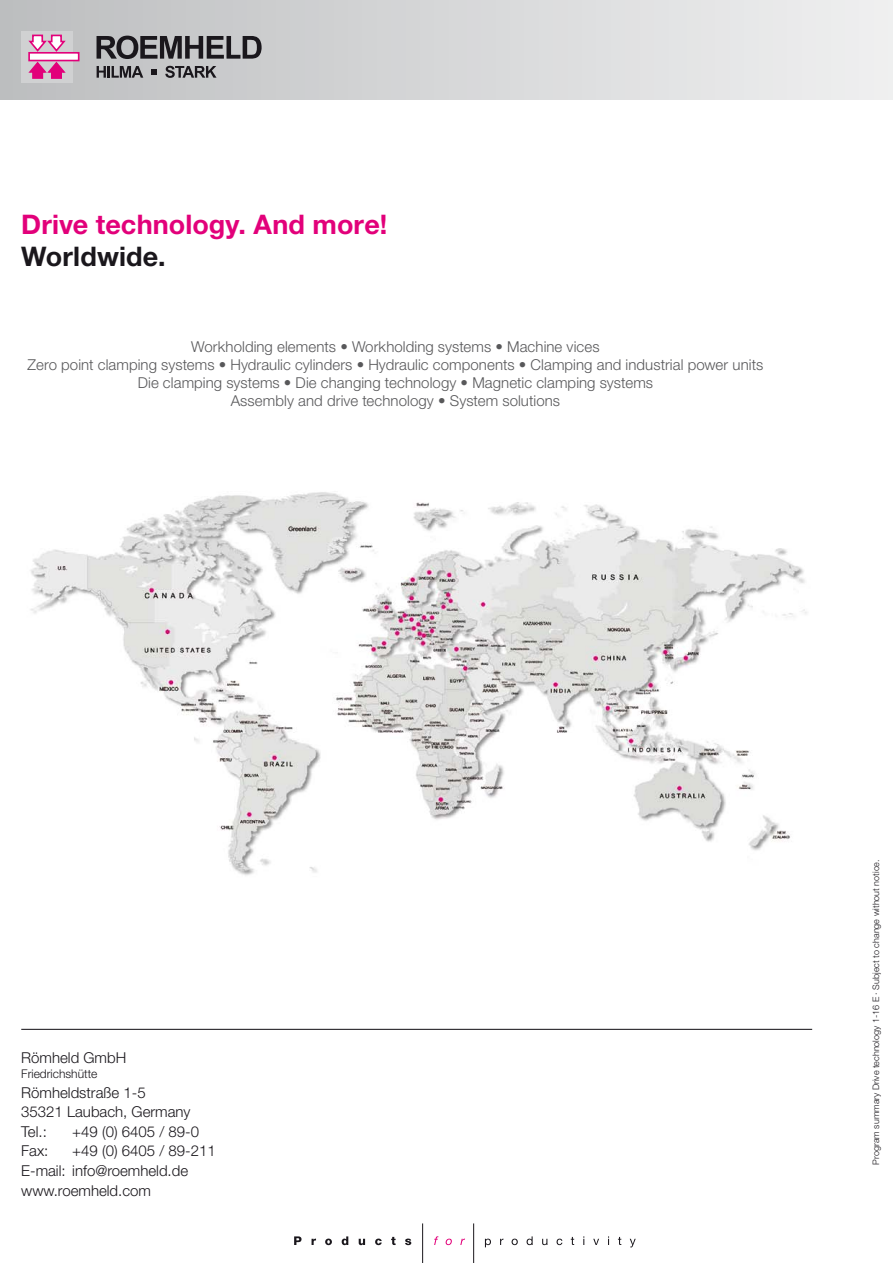
<style>
.page{position:relative;width:893px;height:1263px;background:#fff}
.page>*{position:absolute;margin:0;border:0;box-sizing:border-box;transform-origin:0 0}
.t1{font:700 27px "Helvetica Neue";letter-spacing:.005em;color:#e2007a}
.t2{font:700 27px "Helvetica Neue";letter-spacing:.005em;color:#1a171c}
.t3{font:300 15px/18px "Helvetica Neue";letter-spacing:.005em;color:#58585a;text-align:center}
.t4{font:300 15px/19.5px "Helvetica Neue";color:#1a171c}
.t5{font:300 12px "Helvetica Neue";color:#1a171c}
.t6{font:300 9px "Helvetica Neue";color:#1a171c}
</style>
<div class="page">
<div style="left:0;top:0;width:893px;height:99px;background:linear-gradient(to right,#bcbebf,#f0f0f1)"></div>
<svg style="left:294px;top:1236px;width:7px;height:9px"></svg>
<svg style="left:312px;top:1238px;width:4px;height:7px"></svg>
<svg style="left:325px;top:1238px;width:7px;height:7px"></svg>
<svg style="left:342px;top:1236px;width:6px;height:9px"></svg>
<svg style="left:359px;top:1239px;width:6px;height:6px"></svg>
<svg style="left:375px;top:1238px;width:7px;height:7px"></svg>
<svg style="left:391px;top:1237px;width:5px;height:8px"></svg>
<svg style="left:405px;top:1238px;width:6px;height:7px"></svg>
<svg style="left:434px;top:1236px;width:4px;height:9px"></svg>
<svg style="left:446px;top:1238px;width:6px;height:7px"></svg>
<svg style="left:460px;top:1238px;width:5px;height:7px"></svg>
<svg style="left:485px;top:1238px;width:6px;height:9px"></svg>
<svg style="left:500px;top:1238px;width:3px;height:7px"></svg>
<svg style="left:512px;top:1238px;width:6px;height:7px"></svg>
<svg style="left:527px;top:1236px;width:6px;height:9px"></svg>
<svg style="left:542px;top:1239px;width:5px;height:6px"></svg>
<svg style="left:557px;top:1238px;width:5px;height:7px"></svg>
<svg style="left:571px;top:1237px;width:3px;height:8px"></svg>
<svg style="left:593px;top:1239px;width:6px;height:6px"></svg>
<svg style="left:618px;top:1237px;width:3px;height:8px"></svg>
<svg style="left:630px;top:1239px;width:6px;height:8px"></svg>
<hr style="left:422px;top:1223px;width:1px;height:40px;background:#1a171c">
<hr style="left:473px;top:1223px;width:1px;height:40px;background:#1a171c">
<div style="left:22px;top:31px;width:51px;height:52px;background:#d0d1d2"></div>
<div style="left:28px;top:52px;width:52px;height:9px;background:#fff;border:2px solid #e2007a"></div>
<svg style="left:28px;top:34px;width:39px;height:19px"></svg>
<svg style="left:28px;top:60px;width:39px;height:19px"></svg>
<svg style="left:97px;top:36px;width:165px;height:23px;background:#6c6b6e"></svg>
<svg style="left:97px;top:66px;width:46px;height:12px"></svg>
<svg style="left:165px;top:66px;width:51px;height:12px"></svg>
<svg style="left:151px;top:69px;width:6px;height:6px"></svg>
<hr style="left:21px;top:1029px;width:791px;height:1px;background:#1a171c">
<img style="left:30px;top:492px;width:777px;height:384px">
<h1 class="t1" style="left:21px;top:207px;width:368px">Drive technology. And more!</h1>
<h1 class="t2" style="left:21px;top:240px;width:146px">Worldwide.</h1>
<p class="t3" style="left:28px;top:337px;width:737px">Workholding elements • Workholding systems • Machine vices<br>Zero point clamping systems • Hydraulic cylinders • Hydraulic components • Clamping and industrial power units Die clamping systems • Die changing technology • Magnetic clamping systems<br>Assembly and drive technology • System solutions</p>
<p class="t4" style="left:21px;top:1048px;width:107px">Römheld GmbH</p>
<p class="t5" style="left:21px;top:1067px;width:78px">Friedrichshütte</p>
<p class="t4" style="left:21px;top:1082px;width:171px">Römheldstraße 1-5<br>35321 Laubach, Germany<br>Tel.:</p>
<p class="t4" style="left:72px;top:1121px;width:128px">+49 (0) 6405 / 89-0</p>
<p class="t4" style="left:21px;top:1141px;width:196px;text-indent:51px">+49 (0) 6405 / 89-211<br>E-mail: info@roemheld.de www.roemheld.com</p>
<p class="t4" style="left:21px;top:1141px;width:29px">Fax:</p>
<p class="t6" style="left:870px;top:1164px;width:306px;rotate:-90deg">Program summary Drive technology 1-16 E · Subject to change without notice.</p>
</div>
